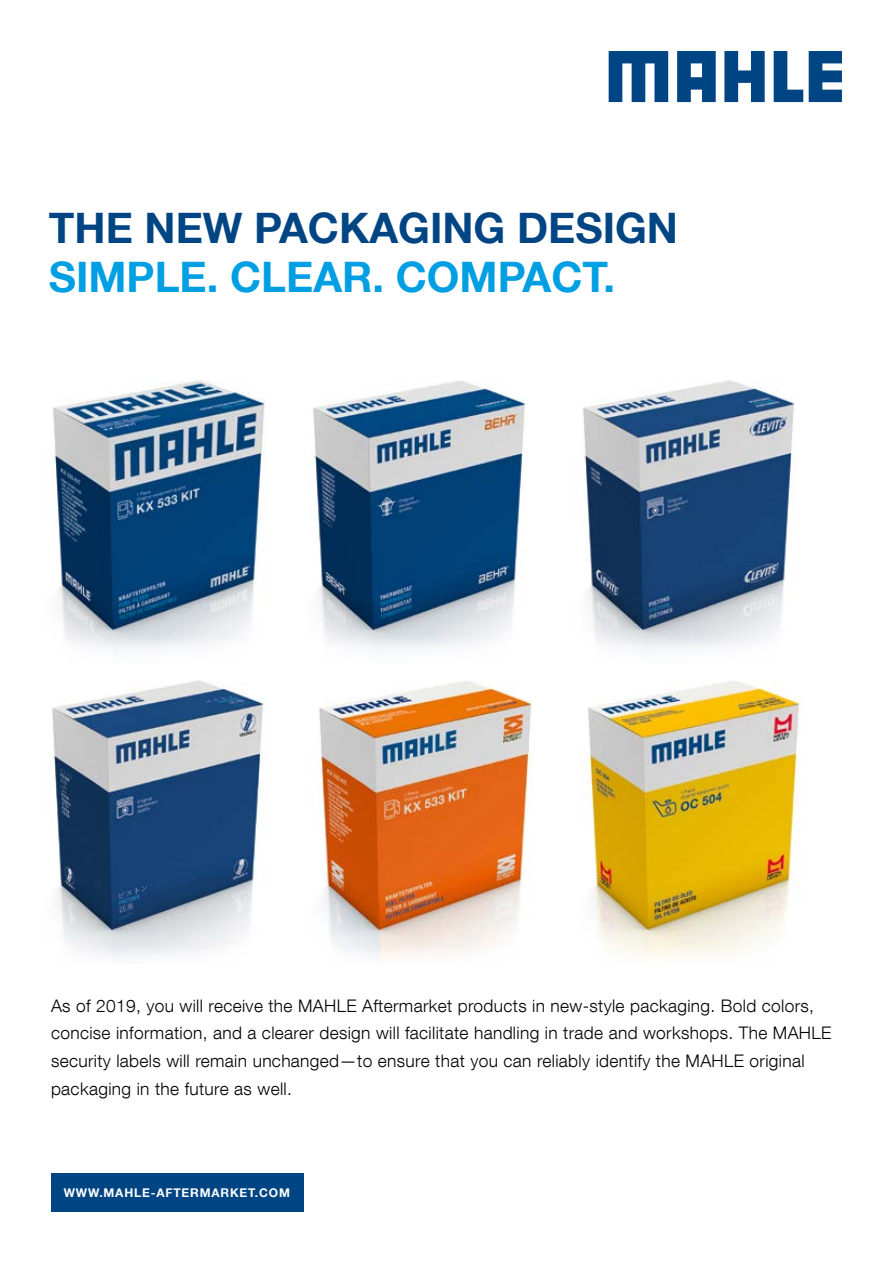
<style>
.page{position:relative;width:893px;height:1263px;background:#fff}
.page>*{position:absolute;margin:0;border:0;box-sizing:border-box;transform-origin:0 0}
.t1{font:700 42px "Helvetica Neue LT Com";color:#004583}
.t2{font:700 42px "Helvetica Neue LT Com";color:#009ee3}
.t3{font:300 17.4px/27.8px "Helvetica Neue LT Com";letter-spacing:.02em;color:#000}
.t4{font:700 12px "Helvetica Neue LT Com";letter-spacing:.07em;color:#fff}
</style>
<div class="page">
<div style="left:51px;top:1174px;width:252px;height:38px;background:#004583"></div>
<svg style="left:609px;top:51px;width:59px;height:51px"></svg>
<svg style="left:724px;top:51px;width:41px;height:51px"></svg>
<svg style="left:774px;top:51px;width:29px;height:51px"></svg>
<svg style="left:809px;top:51px;width:33px;height:51px;background:#2a6497"></svg>
<svg style="left:677px;top:51px;width:39px;height:51px;background:#286296"></svg>
<img style="left:51px;top:380px;width:215px;height:257px">
<img style="left:313px;top:380px;width:213px;height:257px">
<img style="left:583px;top:380px;width:213px;height:257px">
<img style="left:52px;top:680px;width:213px;height:266px">
<img style="left:317px;top:681px;width:216px;height:265px">
<img style="left:579px;top:681px;width:222px;height:265px">
<h1 class="t1" style="left:49px;top:201px;width:631px">THE NEW PACKAGING DESIGN</h1>
<h1 class="t2" style="left:49px;top:251px;width:568px">SIMPLE. CLEAR. COMPACT.</h1>
<p class="t3" style="left:51px;top:991px;width:782px">As of 2019, you will receive the MAHLE Aftermarket products in new-style packaging. Bold colors, concise information, and a clearer design will facilitate handling in trade and workshops. The MAHLE security labels will remain unchanged—to ensure that you can reliably identify the MAHLE original packaging in the future as well.</p>
<p class="t4" style="left:64px;top:1185px;width:228px">WWW.MAHLE-AFTERMARKET.COM</p>
</div>
